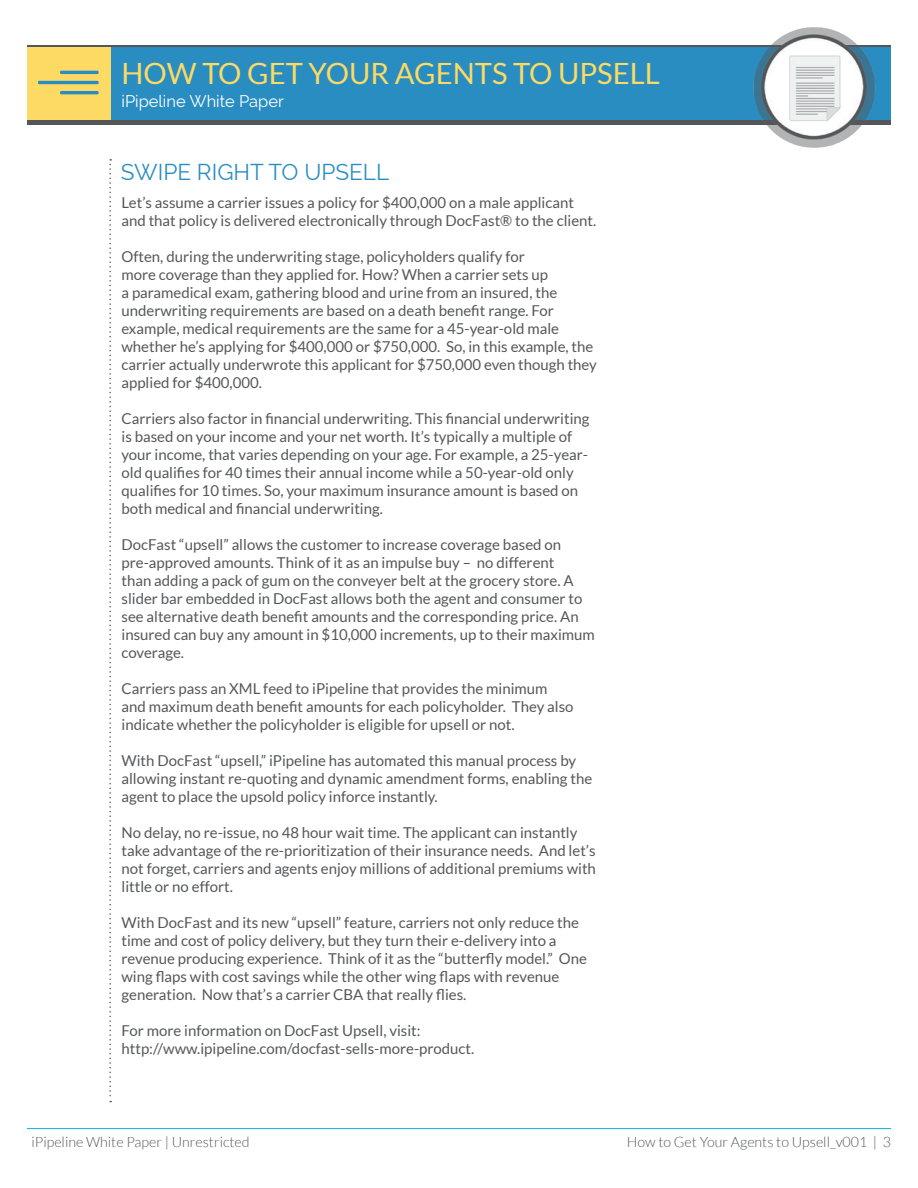
<style>
.page{position:relative;width:918px;height:1188px;background:#fff}
.page>*{position:absolute;margin:0;border:0;box-sizing:border-box;transform-origin:0 0}
.t1{font:29.25px "Lato";color:#fcda63}
.t2{font:22.5px "Raleway";color:#298dc1}
.t3{font:16.5px "Raleway";color:#fff}
.t4{font:15px/18px "Lato";color:#545759}
.t5{font:300 14.25px "Lato";color:#545759}
</style>
<div class="page">
<hr style="left:27px;top:1128px;width:864px;height:1px;background:#00b5e0">
<svg style="left:109px;top:159px;width:2px;height:943px"></svg>
<div style="left:27px;top:46px;width:864px;height:74px;background:#298dc1"></div>
<div style="left:27px;top:46px;width:83px;height:74px;background:#fcda63"></div>
<div style="left:27px;top:120px;width:864px;height:5px;background:#545759"></div>
<hr style="left:27px;top:45px;width:864px;height:1px;background:#545759">
<hr style="left:60px;top:71px;width:39px;height:3px;background:#298dc2;border-radius:2px">
<hr style="left:38px;top:81px;width:61px;height:3px;background:#298dc2;border-radius:2px">
<hr style="left:60px;top:91px;width:39px;height:3px;background:#298dc2;border-radius:2px">
<img style="left:752px;top:27px;width:126px;height:121px">
<h1 class="t1" style="left:122px;top:57px;width:540px">HOW TO GET YOUR AGENTS TO UPSELL</h1>
<p class="t3" style="left:122px;top:92px;width:164px">iPipeline White Paper</p>
<h2 class="t2" style="left:121px;top:159px;width:270px">SWIPE RIGHT TO UPSELL</h2>
<p class="t4" style="left:122px;top:194px;width:476px">Let’s assume a carrier issues a policy for $400,000 on a male applicant and that policy is delivered electronically through DocFast® to the client.</p>
<p class="t4" style="left:122px;top:248px;width:477px">Often, during the underwriting stage, policyholders qualify for<br>more coverage than they applied for. How? When a carrier sets up<br>a paramedical exam, gathering blood and urine from an insured, the underwriting requirements are based on a death benefit range. For example, medical requirements are the same for a 45-year-old male whether he’s applying for $400,000 or $750,000. So, in this example, the carrier actually underwrote this applicant for $750,000 even though they applied for $400,000.</p>
<p class="t4" style="left:122px;top:410px;width:470px">Carriers also factor in financial underwriting. This financial underwriting is based on your income and your net worth. It’s typically a multiple of your income, that varies depending on your age. For example, a 25-year&shy;old qualifies for 40 times their annual income while a 50-year-old only qualifies for 10 times. So, your maximum insurance amount is based on both medical and financial underwriting.</p>
<p class="t4" style="left:122px;top:536px;width:475px">DocFast “upsell” allows the customer to increase coverage based on pre-approved amounts. Think of it as an impulse buy – no different<br>than adding a pack of gum on the conveyer belt at the grocery store. A slider bar embedded in DocFast allows both the agent and consumer to see alternative death benefit amounts and the corresponding price. An insured can buy any amount in $10,000 increments, up to their maximum coverage.</p>
<p class="t4" style="left:122px;top:680px;width:454px">Carriers pass an XML feed to iPipeline that provides the minimum and maximum death benefit amounts for each policyholder. They also indicate whether the policyholder is eligible for upsell or not.</p>
<p class="t4" style="left:122px;top:752px;width:472px">With DocFast “upsell,” iPipeline has automated this manual process by allowing instant re-quoting and dynamic amendment forms, enabling the agent to place the upsold policy inforce instantly.</p>
<p class="t4" style="left:122px;top:824px;width:476px">No delay, no re-issue, no 48 hour wait time. The applicant can instantly take advantage of the re-prioritization of their insurance needs. And let’s not forget, carriers and agents enjoy millions of additional premiums with little or no effort.</p>
<p class="t4" style="left:122px;top:914px;width:467px">With DocFast and its new “upsell” feature, carriers not only reduce the time and cost of policy delivery, but they turn their e-delivery into a revenue producing experience. Think of it as the “butterfly model.” One wing flaps with cost savings while the other wing flaps with revenue generation. Now that’s a carrier CBA that really flies.</p>
<p class="t4" style="left:122px;top:1022px;width:354px">For more information on DocFast Upsell, visit: http://www.ipipeline.com/docfast-sells-more-product.</p>
<p class="t5" style="left:32px;top:1135px;width:220px">iPipeline White Paper | Unrestricted</p>
<p class="t5" style="left:627px;top:1135px;width:266px">How to Get Your Agents to Upsell_v001 | 3</p>
</div>
